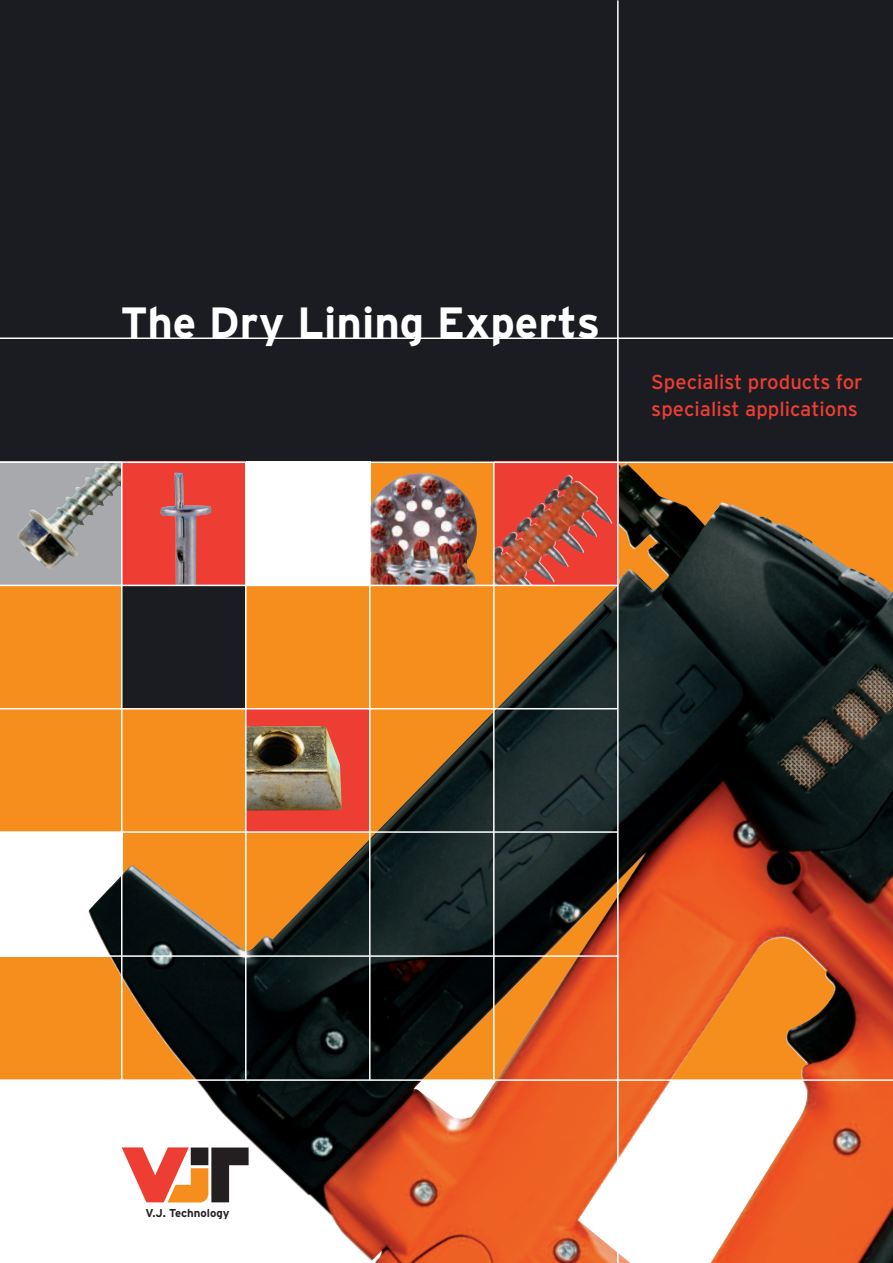
<style>
.page{position:relative;width:893px;height:1263px;background:#fff}
.page>*{position:absolute;margin:0;border:0;box-sizing:border-box;transform-origin:0 0}
.t1{font:700 43.65px "Interstate";color:#fff}
.t2{font:20.25px/27px "Interstate";color:#ee3e34}
.t3{font:700 11.4px "Interstate";color:#231f20}
</style>
<div class="page">
<hr style="left:0;top:0;width:4px;height:463px;background:#1b1c21">
<div style="left:1px;top:462px;width:892px;height:618px;background:#f68e1e"></div>
<div style="left:0;top:832px;width:122px;height:124px;background:#fff"></div>
<div style="left:1px;top:0;width:892px;height:462px;background:#1b1c21"></div>
<img style="left:88px;top:463px;width:805px;height:800px">
<div style="left:1px;top:462px;width:121px;height:124px;background:#a8a9ad"></div>
<img style="left:17px;top:463px;width:104px;height:106px">
<div style="left:122px;top:462px;width:124px;height:124px;background:#ee3e34"></div>
<img style="left:160px;top:473px;width:51px;height:112px">
<div style="left:246px;top:462px;width:124px;height:124px;background:#fff"></div>
<img style="left:371px;top:473px;width:106px;height:112px">
<div style="left:494px;top:462px;width:124px;height:124px;background:#ee3e34"></div>
<img style="left:495px;top:475px;width:118px;height:108px">
<hr style="left:617px;top:0;width:2px;height:1263px;background:#fff">
<hr style="left:493px;top:462px;width:2px;height:617px;background:#fff">
<hr style="left:369px;top:462px;width:2px;height:618px;background:#fff">
<hr style="left:245px;top:462px;width:2px;height:618px;background:#fff">
<hr style="left:121px;top:462px;width:2px;height:621px;background:#fff">
<hr style="left:0;top:461px;width:893px;height:2px;background:#fff">
<hr style="left:0;top:337px;width:893px;height:2px;background:#fff">
<hr style="left:0;top:585px;width:617px;height:1px;background:#fff">
<hr style="left:0;top:708px;width:617px;height:1px;background:#fff">
<hr style="left:0;top:831px;width:617px;height:2px;background:#fff">
<hr style="left:0;top:955px;width:617px;height:2px;background:#fff">
<hr style="left:0;top:1079px;width:893px;height:2px;background:#fff">
<svg style="left:122px;top:1147px;width:127px;height:55px"></svg>
<hr style="left:0;top:1199px;width:1px;height:64px;background:#f68e1e">
<h1 class="t1" style="left:120px;top:297px;width:481px">The Dry Lining Experts</h1>
<p class="t2" style="left:651px;top:369px;width:213px">Specialist products for specialist applications</p>
<p class="t3" style="left:146px;top:1206px;width:85px">V.J. Technology</p>
</div>
